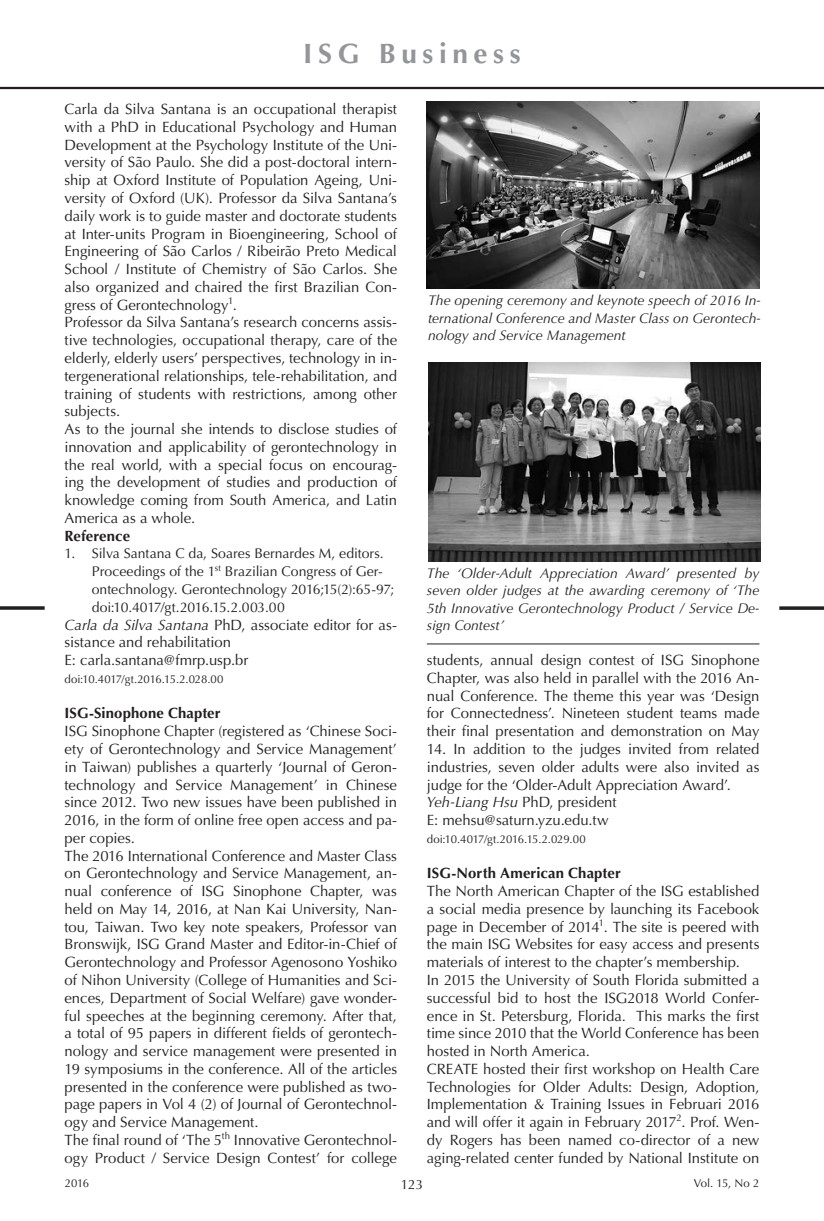
<style>
.page{position:relative;width:824px;height:1221px;background:#fff}
.page>*{position:absolute;margin:0;border:0;box-sizing:border-box;transform-origin:0 0}
.t1{font:700 28px "Optima LT Std";letter-spacing:.2em;color:#939598}
.t2{font:14.88px/17.7px "Optima LT Std";color:#231f20}
.t3{font:700 14.88px "Optima LT Std";letter-spacing:.005em;color:#231f20}
.t4{font:italic 14px/17.5px "Optima LT Std";color:#231f20;text-align:justify}
.t5{font:14px/17.8px "Optima LT Std";color:#231f20}
.t6{font:13.47px "Optima LT Std";color:#231f20}
.t7{font:11.38px "Optima LT Std";letter-spacing:-.02em;color:#231f20}
.s1{font-style:italic}
</style>
<div class="page">
<hr style="left:0;top:87px;width:823px;height:2px;background:#231f20">
<hr style="left:0;top:606px;width:45px;height:3px;background:#231f20">
<svg style="left:779px;top:606px;width:44px;height:4px"></svg>
<img style="left:427px;top:102px;width:332px;height:187px">
<hr style="left:427px;top:643px;width:332px;height:1px;background:#231f20">
<img style="left:428px;top:362px;width:332px;height:199px">
<h1 class="t1" style="left:303px;top:37px;width:219px">ISG Business</h1>
<p class="t2" style="left:64px;top:100px;width:334px">Carla da Silva Santana is an occupational therapist with a PhD in Educational Psychology and Human Development at the Psychology Institute of the Uni&shy;versity of São Paulo. She did a post-doctoral intern&shy;ship at Oxford Institute of Population Ageing, Uni&shy;versity of Oxford (UK). Professor da Silva Santana’s daily work is to guide master and doctorate students at Inter-units Program in Bioengineering, School of Engineering of São Carlos / Ribeirão Preto Medical School / Institute of Chemistry of São Carlos. She also organized and chaired the first Brazilian Con&shy;gress of Gerontechnology<sup>1</sup>.<br>Professor da Silva Santana’s research concerns assis&shy;tive technologies, occupational therapy, care of the elderly, elderly users’ perspectives, technology in in&shy;tergenerational relationships, tele-rehabilitation, and training of students with restrictions, among other subjects.<br>As to the journal she intends to disclose studies of innovation and applicability of gerontechnology in the real world, with a special focus on encourag&shy;ing the development of studies and production of knowledge coming from South America, and Latin America as a whole.</p>
<p class="t3" style="left:64px;top:527px;width:67px">Reference</p>
<p class="t5" style="left:92px;top:545px;width:304px;text-indent:-27px">1. Silva Santana C da, Soares Bernardes M, editors.<br>Proceedings of the 1<sup>st</sup> Brazilian Congress of Ger&shy;ontechnology. Gerontechnology 2016;15(2):65-97; doi:10.4017/gt.2016.15.2.003.00</p>
<p class="t2" style="left:64px;top:616px;width:334px"><span class="s1">Carla da Silva Santana</span> PhD, associate editor for as&shy;sistance and rehabilitation<br>E: carla.santana@fmrp.usp.br</p>
<p class="t7" style="left:64px;top:672px;width:160px">doi:10.4017/gt.2016.15.2.028.00</p>
<p class="t3" style="left:64px;top:704px;width:157px">ISG-Sinophone Chapter</p>
<p class="t2" style="left:64px;top:722px;width:334px">ISG Sinophone Chapter (registered as ‘Chinese Soci&shy;ety of Gerontechnology and Service Management’ in Taiwan) publishes a quarterly ‘Journal of Geron&shy;technology and Service Management’ in Chinese since 2012. Two new issues have been published in 2016, in the form of online free open access and pa&shy;per copies.<br>The 2016 International Conference and Master Class on Gerontechnology and Service Management, an&shy;nual conference of ISG Sinophone Chapter, was held on May 14, 2016, at Nan Kai University, Nan&shy;tou, Taiwan. Two key note speakers, Professor van Bronswijk, ISG Grand Master and Editor-in-Chief of Gerontechnology and Professor Agenosono Yoshiko of Nihon University (College of Humanities and Sci&shy;ences, Department of Social Welfare) gave wonder&shy;ful speeches at the beginning ceremony. After that, a total of 95 papers in different fields of gerontech&shy;nology and service management were presented in 19 symposiums in the conference. All of the articles presented in the conference were published as two&shy;page papers in Vol 4 (2) of Journal of Gerontechnol&shy;ogy and Service Management.<br>The final round of ‘The 5<sup>th</sup> Innovative Gerontechnol&shy;ogy Product / Service Design Contest’ for college</p>
<p class="t4" style="left:428px;top:292px;width:334px">The opening ceremony and keynote speech of 2016 In&shy;ternational Conference and Master Class on Gerontech&shy;nology and Service Management</p>
<p class="t4" style="left:427px;top:564px;width:334px">The ‘Older-Adult Appreciation Award’ presented by seven older judges at the awarding ceremony of ‘The 5th Innovative Gerontechnology Product / Service De&shy;sign Contest’</p>
<p class="t2" style="left:427px;top:651px;width:334px;text-align:justify">students, annual design contest of ISG Sinophone Chapter, was also held in parallel with the 2016 An&shy;nual Conference. The theme this year was ‘Design for Connectedness’. Nineteen student teams made their final presentation and demonstration on May</p>
<p class="t2" style="left:427px;top:740px;width:334px">14. In addition to the judges invited from related industries, seven older adults were also invited as judge for the ‘Older-Adult Appreciation Award’.<br><span class="s1">Yeh-Liang Hsu</span> PhD, president<br>E: mehsu@saturn.yzu.edu.tw</p>
<p class="t7" style="left:427px;top:832px;width:160px">doi:10.4017/gt.2016.15.2.029.00</p>
<p class="t3" style="left:427px;top:864px;width:195px">ISG-North American Chapter</p>
<p class="t2" style="left:427px;top:882px;width:334px">The North American Chapter of the ISG established a social media presence by launching its Facebook page in December of 2014<sup>1</sup>. The site is peered with the main ISG Websites for easy access and presents materials of interest to the chapter’s membership.<br>In 2015 the University of South Florida submitted a successful bid to host the ISG2018 World Confer&shy;ence in St. Petersburg, Florida. This marks the first time since 2010 that the World Conference has been hosted in North America.<br>CREATE hosted their first workshop on Health Care Technologies for Older Adults: Design, Adoption, Implementation &amp; Training Issues in Februari 2016 and will offer it again in February 2017<sup>2</sup>. Prof. Wen&shy;dy Rogers has been named co-director of a new aging-related center funded by National Institute on</p>
<p class="t7" style="left:65px;top:1176px;width:26px">2016</p>
<p class="t6" style="left:400px;top:1176px;width:24px">123</p>
<p class="t7" style="left:693px;top:1176px;width:67px">Vol. 15, No 2</p>
</div>
